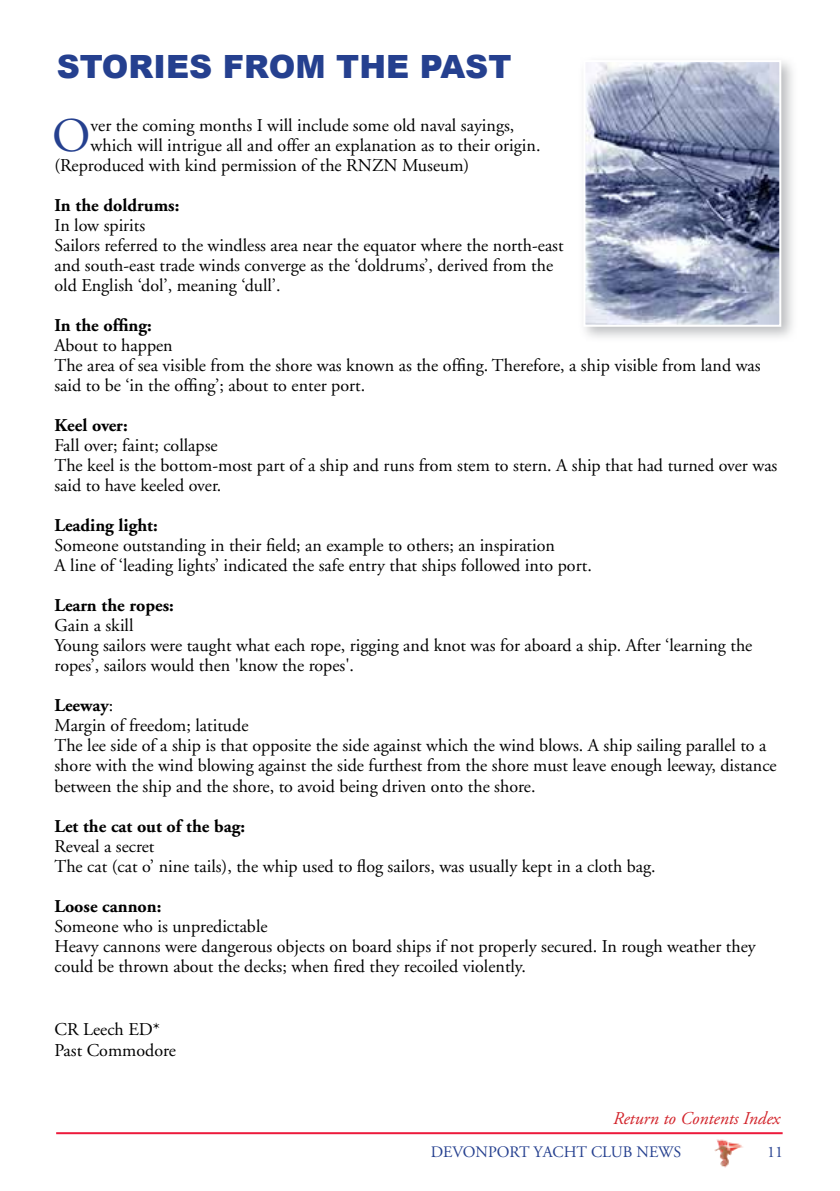
<style>
.page{position:relative;width:840px;height:1191px;background:#fff}
.page>*{position:absolute;margin:0;border:0;box-sizing:border-box;transform-origin:0 0}
.t1{font:48.2px "Adobe Garamond";color:#25408f}
.t2{font:900 32px "Arial";color:#25408f}
.t3{font:18px/20px "Adobe Garamond";color:#000}
.t4{font:700 18px "Adobe Garamond";color:#000}
.t5{font:italic 18px "Adobe Garamond";color:#d2232a}
.t6{font:16px "Adobe Garamond";color:#25408f}
.s1{font-weight:700}
</style>
<div class="page">
<hr style="left:56px;top:1132px;width:726px;height:2px;background:#ed1a3b">
<img style="left:714px;top:1139px;width:29px;height:29px">
<div style="left:577px;top:55px;width:220px;height:288px;background:#a7a9ac;opacity:.75"></div>
<img style="left:586px;top:63px;width:191px;height:261px">
<div style="left:583px;top:60px;width:197px;height:267px;border:2px solid #fff"></div>
<h2 class="t2" style="left:57px;top:43px;width:456px">STORIES FROM THE PAST</h2>
<h1 class="t1" style="left:52px;top:110px;width:40px">O</h1>
<p class="t3" style="left:90px;top:116px;width:425px">ver the coming months I will include some old naval sayings,</p>
<p class="t3" style="left:90px;top:136px;width:451px">which will intrigue all and offer an explanation as to their origin.</p>
<p class="t3" style="left:54px;top:156px;width:416px">(Reproduced with kind permission of the RNZN Museum)</p>
<p class="t4" style="left:54px;top:196px;width:126px">In the doldrums:</p>
<p class="t3" style="left:54px;top:216px;width:510px">In low spirits<br>Sailors referred to the windless area near the equator where the north-east and south-east trade winds converge as the ‘doldrums’, derived from the old English ‘dol’, meaning ‘dull’.</p>
<p class="t4" style="left:54px;top:316px;width:99px">In the offing:</p>
<p class="t3" style="left:54px;top:336px;width:707px">About to happen<br>The area of sea visible from the shore was known as the offing. Therefore, a ship visible from land was said to be ‘in the offing’; about to enter port.</p>
<p class="t4" style="left:54px;top:416px;width:75px">Keel over:</p>
<p class="t3" style="left:54px;top:436px;width:724px">Fall over; faint; collapse<br>The keel is the bottom-most part of a ship and runs from stem to stern. A ship that had turned over was said to have keeled over.</p>
<p class="t4" style="left:54px;top:516px;width:105px">Leading light:</p>
<p class="t3" style="left:54px;top:536px;width:538px">Someone outstanding in their field; an example to others; an inspiration<br>A line of ‘leading lights’ indicated the safe entry that ships followed into port.</p>
<p class="t4" style="left:54px;top:596px;width:121px">Learn the ropes:</p>
<p class="t3" style="left:54px;top:616px;width:699px">Gain a skill<br>Young sailors were taught what each rope, rigging and knot was for aboard a ship. After ‘learning the ropes’, sailors would then 'know the ropes'.</p>
<p class="t3" style="left:54px;top:696px;width:723px"><span class="s1">Leeway</span>:<br>Margin of freedom; latitude<br>The lee side of a ship is that opposite the side against which the wind blows. A ship sailing parallel to a shore with the wind blowing against the side furthest from the shore must leave enough leeway, distance between the ship and the shore, to avoid being driven onto the shore.</p>
<p class="t4" style="left:54px;top:816px;width:192px">Let the cat out of the bag:</p>
<p class="t3" style="left:54px;top:836px;width:602px">Reveal a secret<br>The cat (cat o’ nine tails), the whip used to flog sailors, was usually kept in a cloth bag.</p>
<p class="t4" style="left:54px;top:896px;width:108px">Loose cannon:</p>
<p class="t3" style="left:54px;top:916px;width:702px">Someone who is unpredictable<br>Heavy cannons were dangerous objects on board ships if not properly secured. In rough weather they could be thrown about the decks; when fired they recoiled violently.</p>
<p class="t3" style="left:54px;top:1018px;width:123px;line-height:21.6px">CR Leech ED*<br>Past Commodore</p>
<p class="t5" style="left:613px;top:1109px;width:168px">Return to Contents Index</p>
<p class="t6" style="left:430px;top:1143px;width:252px">DEVONPORT YACHT CLUB NEWS</p>
<p class="t6" style="left:766px;top:1143px;width:17px">11</p>
</div>
